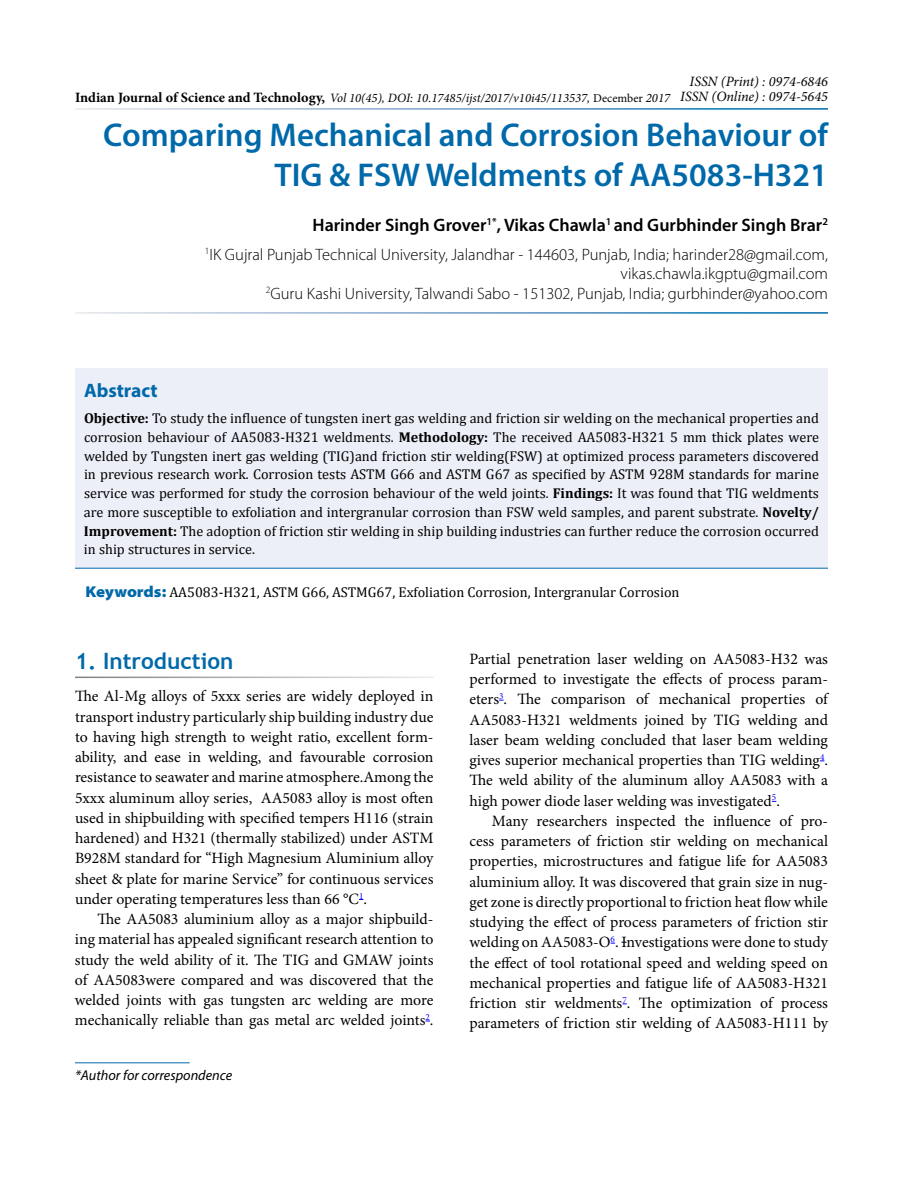
<style>
.page{position:relative;width:918px;height:1188px;background:#fff}
.page>*{position:absolute;margin:0;border:0;box-sizing:border-box;transform-origin:0 0}
.t1{font:600 33px/40.5px "Myriad Pro";color:#0069aa;text-align:right}
.t2{font:700 22.5px "Trebuchet MS";color:#0069aa}
.t3{font:700 19.5px "Myriad Pro";color:#0069aa}
.t4{font:600 18px "Myriad Pro";color:#000}
.t5{font:300 16.5px/19.5px "Myriad Pro";color:#000;text-align:right}
.t6{font:15.75px/20.2px "Minion Pro";color:#000;text-align:justify}
.t7{font:14.25px/18.8px "Cambria";color:#000;text-align:justify}
.t8{font:italic 14.25px/15px "Minion Pro";color:#000;text-align:right}
.t9{font:italic 14.25px "Myriad Pro";color:#000}
.t10{font:italic 12.75px "Minion Pro";color:#000}
.s1{font-weight:700;font-style:normal;font-size:14.25px}
.s2{font-style:normal;font-size:12px}
.s3{font-weight:700}
.s4{font-family:"Myriad Pro";font-weight:900;font-stretch:semi-expanded;font-size:15.75px;color:#0069aa}
</style>
<div class="page">
<hr style="left:75px;top:1062px;width:115px;height:1px;background:#0069aa">
<div style="left:75px;top:369px;width:753px;height:199px;background:#eceff7"></div>
<hr style="left:75px;top:568px;width:753px;height:1px;background:#0069aa">
<p class="t8" style="left:680px;top:74px;width:149px">ISSN (Print) : 0974-6846<br>ISSN (Online) : 0974-5645</p>
<h1 class="t1" style="left:103px;top:113px;width:726px">Comparing Mechanical and Corrosion Behaviour of<br>TIG &amp; FSW Weldments of AA5083-H321</h1>
<p class="t4" style="left:313px;top:214px;width:517px">Harinder Singh Grover<sup>1*</sup>, Vikas Chawla<sup>1</sup> and Gurbhinder Singh Brar<sup>2</sup></p>
<p class="t5" style="left:205px;top:245px;width:625px"><sup>1</sup>IK Gujral Punjab Technical University, Jalandhar - 144603, Punjab, India; harinder28@gmail.com, vikas.chawla.ikgptu@gmail.com<br><sup>2</sup>Guru Kashi University, Talwandi Sabo - 151302, Punjab, India; gurbhinder@yahoo.com</p>
<p class="t10" style="left:75px;top:90px;width:597px"><span class="s1">Indian Journal of Science and Technology,</span> Vol 10(45), DOI: 10.17485/ijst/2017/v10i45/113537, <span class="s2">December</span> 2017</p>
<p class="t3" style="left:84px;top:378px;width:75px">Abstract</p>
<p class="t7" style="left:84px;top:409px;width:737px"><span class="s3">Objective:</span> To study the influence of tungsten inert gas welding and friction sir welding on the mechanical properties and corrosion behaviour of AA5083-H321 weldments. <span class="s3">Methodology:</span> The received AA5083-H321 5 mm thick plates were welded by Tungsten inert gas welding (TIG)and friction stir welding(FSW) at optimized process parameters discovered in previous research work. Corrosion tests ASTM G66 and ASTM G67 as specified by ASTM 928M standards for marine service was performed for study the corrosion behaviour of the weld joints. <span class="s3">Findings:</span> It was found that TIG weldments are more susceptible to exfoliation and intergranular corrosion than FSW weld samples, and parent substrate. <span class="s3">Novelty/ Improvement:</span> The adoption of friction stir welding in ship building industries can further reduce the corrosion occurred in ship structures in service.</p>
<p class="t7" style="left:86px;top:582px;width:596px"><span class="s4">Keywords:</span> AA5083-H321, ASTM G66, ASTMG67, Exfoliation Corrosion, Intergranular Corrosion</p>
<h2 class="t2" style="left:75px;top:647px;width:160px">1. Introduction</h2>
<p class="t6" style="left:75px;top:686px;width:360px">The Al-Mg alloys of 5xxx series are widely deployed in transport industry particularly ship building industry due to having high strength to weight ratio, excellent form&shy;ability, and ease in welding, and favourable corrosion resistance to seawater and marine atmosphere.Among the 5xxx aluminum alloy series, AA5083 alloy is most often used in shipbuilding with specified tempers H116 (strain hardened) and H321 (thermally stabilized) under ASTM B928M standard for “High Magnesium Aluminium alloy sheet &amp; plate for marine Service” for continuous services under operating temperatures less than 66 °C<sup>1</sup>.</p>
<p class="t6" style="left:75px;top:909px;width:360px;text-indent:23px">The AA5083 aluminium alloy as a major shipbuild&shy;ing material has appealed significant research attention to study the weld ability of it. The TIG and GMAW joints of AA5083were compared and was discovered that the welded joints with gas tungsten arc welding are more mechanically reliable than gas metal arc welded joints<sup>2</sup>.</p>
<p class="t9" style="left:75px;top:1066px;width:159px">*Author for correspondence</p>
<p class="t6" style="left:469px;top:649px;width:360px">Partial penetration laser welding on AA5083-H32 was performed to investigate the effects of process param&shy;eters<sup>3</sup>. The comparison of mechanical properties of AA5083-H321 weldments joined by TIG welding and laser beam welding concluded that laser beam welding gives superior mechanical properties than TIG welding<sup>4</sup>.<br>The weld ability of the aluminum alloy AA5083 with a high power diode laser welding was investigated<sup>5</sup>.</p>
<p class="t6" style="left:469px;top:811px;width:360px;text-indent:23px">Many researchers inspected the influence of pro&shy;cess parameters of friction stir welding on mechanical properties, microstructures and fatigue life for AA5083 aluminium alloy. It was discovered that grain size in nug&shy;get zone is directly proportional to friction heat flow while studying the effect of process parameters of friction stir welding on AA5083-O<sup>6</sup>. Investigations were done to study the effect of tool rotational speed and welding speed on mechanical properties and fatigue life of AA5083-H321 friction stir weldments<sup>7</sup>. The optimization of process parameters of friction stir welding of AA5083-H111 by</p>
</div>
